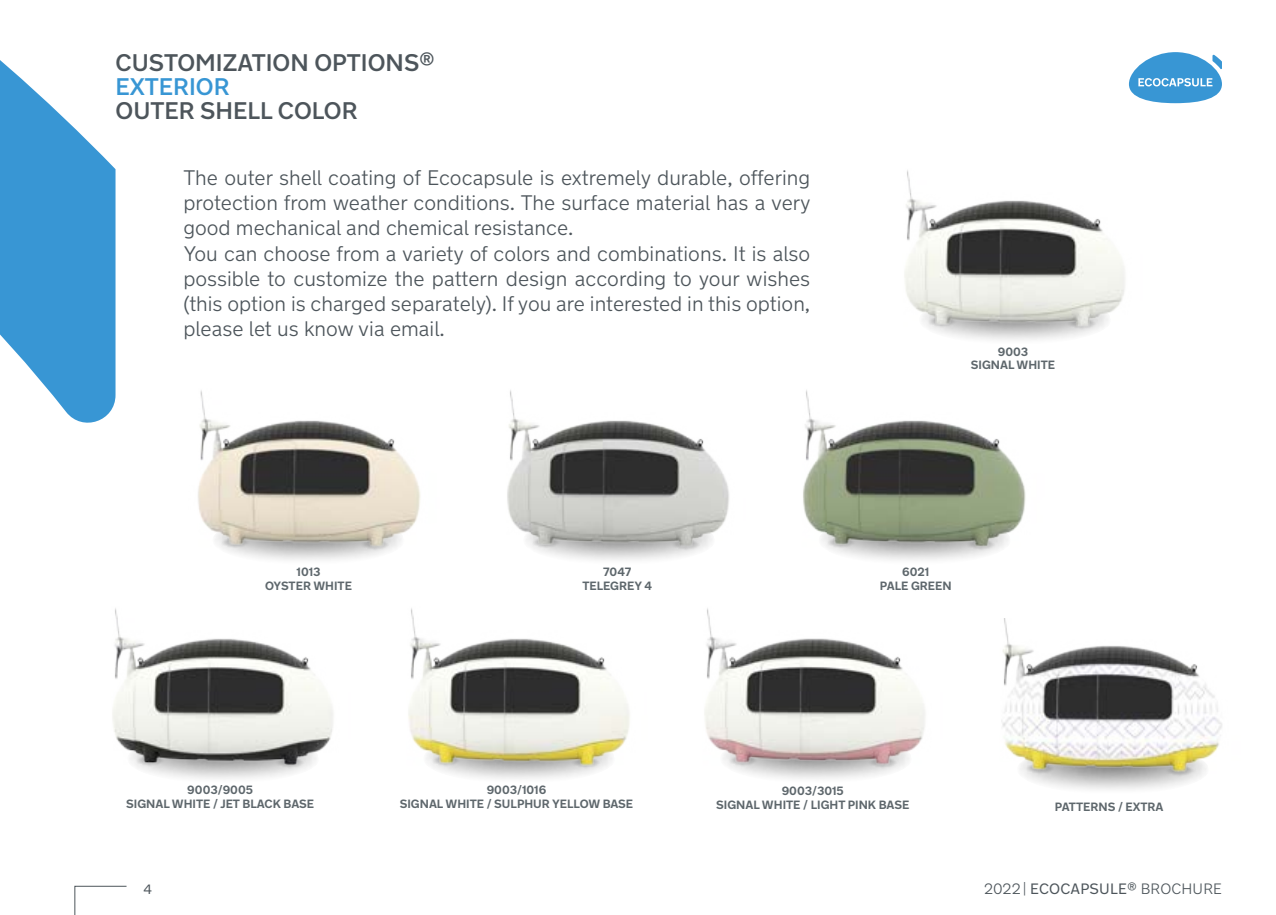
<style>
.page{position:relative;width:1276px;height:915px;background:#fff}
.page>*{position:absolute;margin:0;border:0;box-sizing:border-box;transform-origin:0 0}
.t1{font:500 24px "New Transport";color:#4d555b}
.t2{font:500 24px "New Transport";color:#3896d4}
.t3{font:300 21px/25.2px "New Transport";color:#4d555b}
.t4{font:300 15px "New Transport";letter-spacing:.01em;color:#4d555b}
.t5{font:13.5px "New Transport";color:#4d555b}
.t6{font:700 12px/13.5px "New Transport";color:#5e676c;text-align:center}
.s1{font-weight:400}
</style>
<div class="page">
<svg style="left:74px;top:885px;width:53px;height:29px"></svg>
<svg style="left:0;top:60px;width:115px;height:363px;fill:#3896d4"></svg>
<svg style="left:1129px;top:52px;width:93px;height:51px"></svg>
<svg style="left:918px;top:294px;width:193px;height:51px"></svg>
<div style="left:923px;top:312px;width:37px;height:19px;background:#ededed;border-radius:50%"></div>
<div style="left:1063px;top:315px;width:36px;height:18px;background:#e7e7e7;border-radius:50%"></div>
<img style="left:904px;top:170px;width:221px;height:159px">
<svg style="left:818px;top:514px;width:193px;height:51px"></svg>
<div style="left:823px;top:533px;width:36px;height:18px;background:#ececec;border-radius:50%"></div>
<div style="left:963px;top:535px;width:36px;height:18px;background:#e6e6e6;border-radius:50%"></div>
<img style="left:803px;top:390px;width:223px;height:159px">
<svg style="left:523px;top:514px;width:192px;height:51px"></svg>
<div style="left:528px;top:533px;width:36px;height:18px;background:#ececec;border-radius:50%"></div>
<svg style="left:668px;top:535px;width:36px;height:18px"></svg>
<img style="left:507px;top:390px;width:222px;height:159px">
<svg style="left:212px;top:514px;width:193px;height:51px"></svg>
<div style="left:217px;top:533px;width:36px;height:18px;background:#ececec;border-radius:50%"></div>
<svg style="left:357px;top:535px;width:36px;height:18px"></svg>
<img style="left:198px;top:390px;width:222px;height:159px">
<svg style="left:127px;top:733px;width:192px;height:50px;fill:#f0f0f0"></svg>
<div style="left:272px;top:753px;width:36px;height:18px;background:#ececec;border-radius:50%"></div>
<img style="left:112px;top:608px;width:221px;height:162px">
<svg style="left:423px;top:733px;width:192px;height:50px;fill:#f0f0f0"></svg>
<div style="left:568px;top:753px;width:36px;height:18px;background:#ececec;border-radius:50%"></div>
<img style="left:408px;top:608px;width:222px;height:162px">
<svg style="left:719px;top:733px;width:193px;height:50px"></svg>
<svg style="left:724px;top:751px;width:36px;height:18px"></svg>
<svg style="left:864px;top:753px;width:36px;height:18px"></svg>
<img style="left:704px;top:608px;width:221px;height:158px">
<svg style="left:1016px;top:743px;width:193px;height:51px"></svg>
<svg style="left:1021px;top:759px;width:36px;height:18px"></svg>
<svg style="left:1161px;top:761px;width:36px;height:18px"></svg>
<img style="left:1001px;top:618px;width:221px;height:155px">
<p class="t1" style="left:115px;top:47px;width:321px">CUSTOMIZATION OPTIONS®</p>
<p class="t2" style="left:115px;top:71px;width:116px">EXTERIOR</p>
<p class="t1" style="left:115px;top:95px;width:244px">OUTER SHELL COLOR</p>
<p class="t3" style="left:183px;top:165px;width:629px">The outer shell coating of Ecocapsule is extremely durable, offering protection from weather conditions. The surface material has a very good mechanical and chemical resistance.<br>You can choose from a variety of colors and combinations. It is also possible to customize the pattern design according to your wishes (this option is charged separately). If you are interested in this option, please let us know via email.</p>
<p class="t6" style="left:971px;top:345px;width:86px">9003<br>SIGNAL WHITE</p>
<p class="t6" style="left:265px;top:565px;width:88px">1013<br>OYSTER WHITE</p>
<p class="t6" style="left:582px;top:565px;width:71px">7047<br>TELEGREY 4</p>
<p class="t6" style="left:880px;top:565px;width:73px">6021<br>PALE GREEN</p>
<p class="t6" style="left:126px;top:783px;width:189px">9003/9005<br>SIGNAL WHITE / JET BLACK BASE</p>
<p class="t6" style="left:400px;top:783px;width:235px">9003/1016<br>SIGNAL WHITE / SULPHUR YELLOW BASE</p>
<p class="t6" style="left:716px;top:784px;width:195px">9003/3015<br>SIGNAL WHITE / LIGHT PINK BASE</p>
<p class="t6" style="left:1055px;top:799px;width:110px">PATTERNS / EXTRA</p>
<p class="t5" style="left:144px;top:880px;width:10px">4</p>
<p class="t4" style="left:986px;top:878px;width:238px">2019 | <span class="s1">ECOCAPSULE®</span> BROCHURE</p>
<p class="t4" style="left:984px;top:878px;width:38px">2022</p>
</div>
